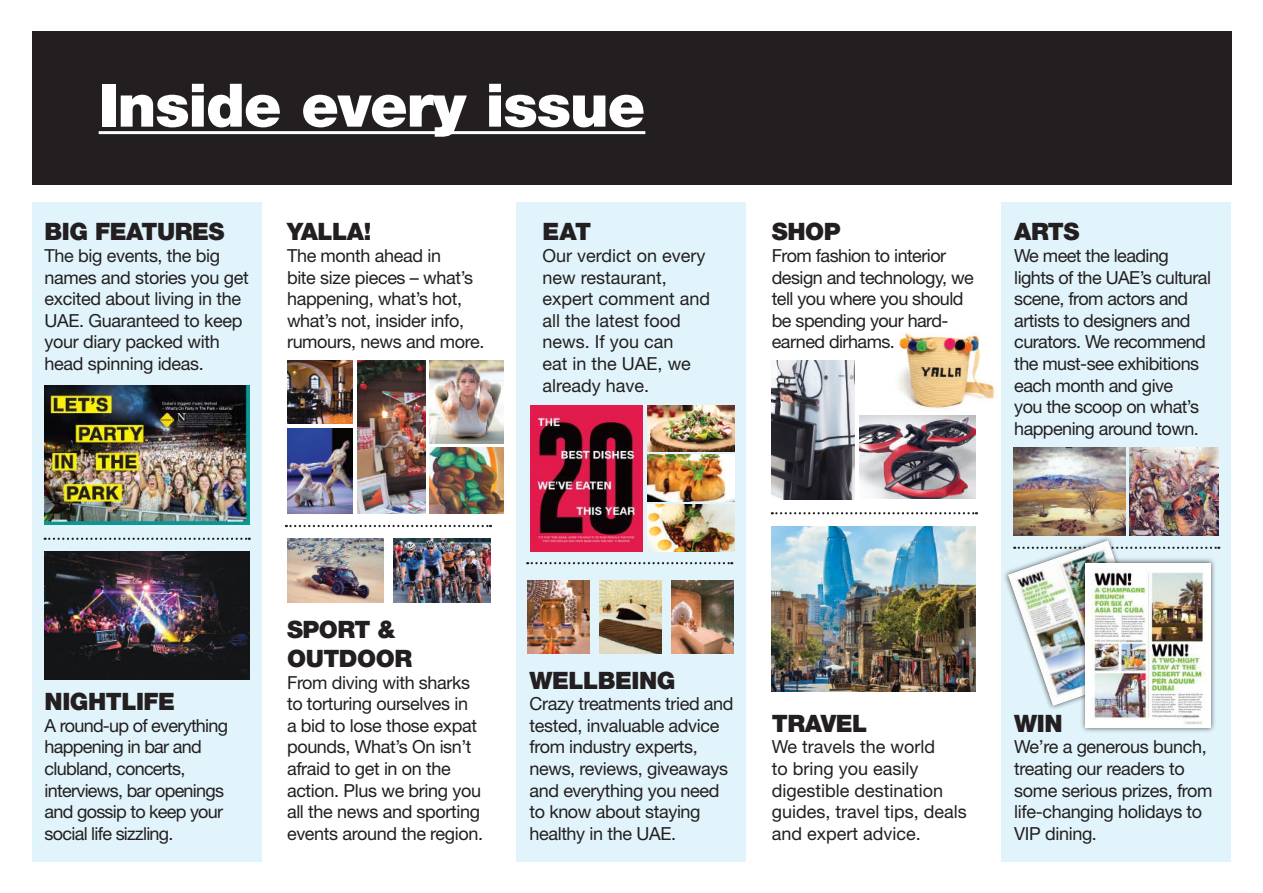
<style>
.page{position:relative;width:1263px;height:893px;background:#fff}
.page>*{position:absolute;margin:0;border:0;box-sizing:border-box;transform-origin:0 0}
.t1{font:900 60px "Helvetica Neue LT Std";letter-spacing:-.02em;color:#fff}
.t2{font:900 24px/28.8px "Helvetica Neue LT Std";letter-spacing:-.02em;color:#231f20}
.t3{font:18px/21.6px "Helvetica Neue LT Std";letter-spacing:-.02em;color:#231f20}
.t4{font:18px/21.6px "Helvetica Neue LT Std";color:#231f20}
.t5{font:18px/21.6px "Helvetica Neue LT Std";letter-spacing:-.04em;color:#231f20}
</style>
<div class="page">
<div style="left:517px;top:202px;width:229px;height:659px;background:#e1f4fb"></div>
<img style="left:898px;top:333px;width:96px;height:78px">
<div style="left:32px;top:202px;width:229px;height:659px;background:#e1f4fb"></div>
<div style="left:1001px;top:202px;width:230px;height:659px;background:#e1f4fb"></div>
<div style="left:32px;top:32px;width:1199px;height:153px;background:#231f20"></div>
<hr style="left:99px;top:131px;width:546px;height:3px;background:#fff">
<img style="left:772px;top:526px;width:204px;height:166px">
<img style="left:528px;top:581px;width:62px;height:73px">
<img style="left:599px;top:581px;width:62px;height:73px">
<img style="left:671px;top:581px;width:62px;height:73px">
<img style="left:287px;top:539px;width:97px;height:64px">
<img style="left:393px;top:539px;width:97px;height:64px">
<svg style="left:45px;top:538px;width:205px;height:2px"></svg>
<svg style="left:286px;top:525px;width:205px;height:2px"></svg>
<svg style="left:527px;top:562px;width:205px;height:2px"></svg>
<svg style="left:772px;top:512px;width:205px;height:2px"></svg>
<img style="left:429px;top:448px;width:75px;height:65px">
<img style="left:357px;top:360px;width:68px;height:153px">
<img style="left:429px;top:360px;width:75px;height:83px">
<img style="left:287px;top:428px;width:66px;height:85px">
<img style="left:287px;top:360px;width:66px;height:64px">
<img style="left:531px;top:405px;width:111px;height:146px">
<img style="left:647px;top:405px;width:87px;height:47px">
<img style="left:647px;top:455px;width:87px;height:47px">
<img style="left:647px;top:505px;width:87px;height:46px">
<img style="left:45px;top:386px;width:204px;height:139px">
<img style="left:859px;top:416px;width:117px;height:83px">
<img style="left:772px;top:360px;width:83px;height:139px">
<img style="left:1013px;top:448px;width:112px;height:87px">
<img style="left:1130px;top:448px;width:88px;height:87px">
<img style="left:45px;top:551px;width:205px;height:128px">
<div style="left:1003px;top:536px;width:155px;height:174px;background:#231f20;opacity:.75"></div>
<svg style="left:1153px;top:540px;width:66px;height:18px"></svg>
<img style="left:1008px;top:540px;width:145px;height:166px">
<div style="left:1080px;top:558px;width:137px;height:175px;background:#231f20;opacity:.75"></div>
<img style="left:1085px;top:563px;width:126px;height:164px">
<h1 class="t1" style="left:71px;top:69px;width:359px">Who we are</h1>
<h1 class="t1" style="left:99px;top:69px;width:548px">Inside every issue</h1>
<h2 class="t2" style="left:45px;top:217px;width:181px">BIG FEATURES</h2>
<p class="t3" style="left:45px;top:245px;width:206px">The big events, the big names and stories you get excited about living in the<br>UAE. Guaranteed to keep your diary packed with head spinning ideas.</p>
<h2 class="t2" style="left:287px;top:217px;width:86px">YALLA!</h2>
<p class="t3" style="left:287px;top:245px;width:199px">The month ahead in<br>bite size pieces – what’s happening, what’s hot, what’s not, insider info, rumours, news and more.</p>
<h2 class="t2" style="left:543px;top:217px;width:50px">EAT</h2>
<p class="t4" style="left:543px;top:245px;width:169px">Our verdict on every new restaurant, expert comment and all the latest food news. If you can<br>eat in the UAE, we already have.</p>
<h2 class="t2" style="left:772px;top:217px;width:70px">SHOP</h2>
<p class="t3" style="left:772px;top:245px;width:204px">From fashion to interior design and technology, we tell you where you should be spending your hard&shy;earned dirhams.</p>
<h2 class="t2" style="left:1014px;top:217px;width:67px">ARTS</h2>
<p class="t3" style="left:1014px;top:245px;width:198px">We meet the leading lights of the UAE’s cultural scene, from actors and artists to designers and curators. We recommend the must-see exhibitions each month and give<br>you the scoop on what’s happening around town.</p>
<h2 class="t2" style="left:45px;top:687px;width:132px">NIGHTLIFE</h2>
<p class="t5" style="left:45px;top:714px;width:185px">A round-up of everything happening in bar and clubland, concerts, interviews, bar openings and gossip to keep your social life sizzling.</p>
<h2 class="t2" style="left:287px;top:615px;width:127px">SPORT &amp;<br>OUTDOOR</h2>
<p class="t3" style="left:287px;top:671px;width:198px">From diving with sharks to torturing ourselves in<br>a bid to lose those expat pounds, What’s On isn’t afraid to get in on the action. Plus we bring you all the news and sporting events around the region.</p>
<h2 class="t2" style="left:529px;top:666px;width:147px">WELLBEING</h2>
<p class="t3" style="left:529px;top:693px;width:206px">Crazy treatments tried and tested, invaluable advice from industry experts, news, reviews, giveaways and everything you need to know about staying healthy in the UAE.</p>
<h2 class="t2" style="left:772px;top:709px;width:97px">TRAVEL</h2>
<p class="t4" style="left:772px;top:736px;width:197px">We travels the world<br>to bring you easily digestible destination guides, travel tips, deals and expert advice.</p>
<h2 class="t2" style="left:1014px;top:709px;width:50px">WIN</h2>
<p class="t3" style="left:1014px;top:736px;width:200px">We’re a generous bunch, treating our readers to some serious prizes, from life-changing holidays to<br>VIP dining.</p>
</div>
